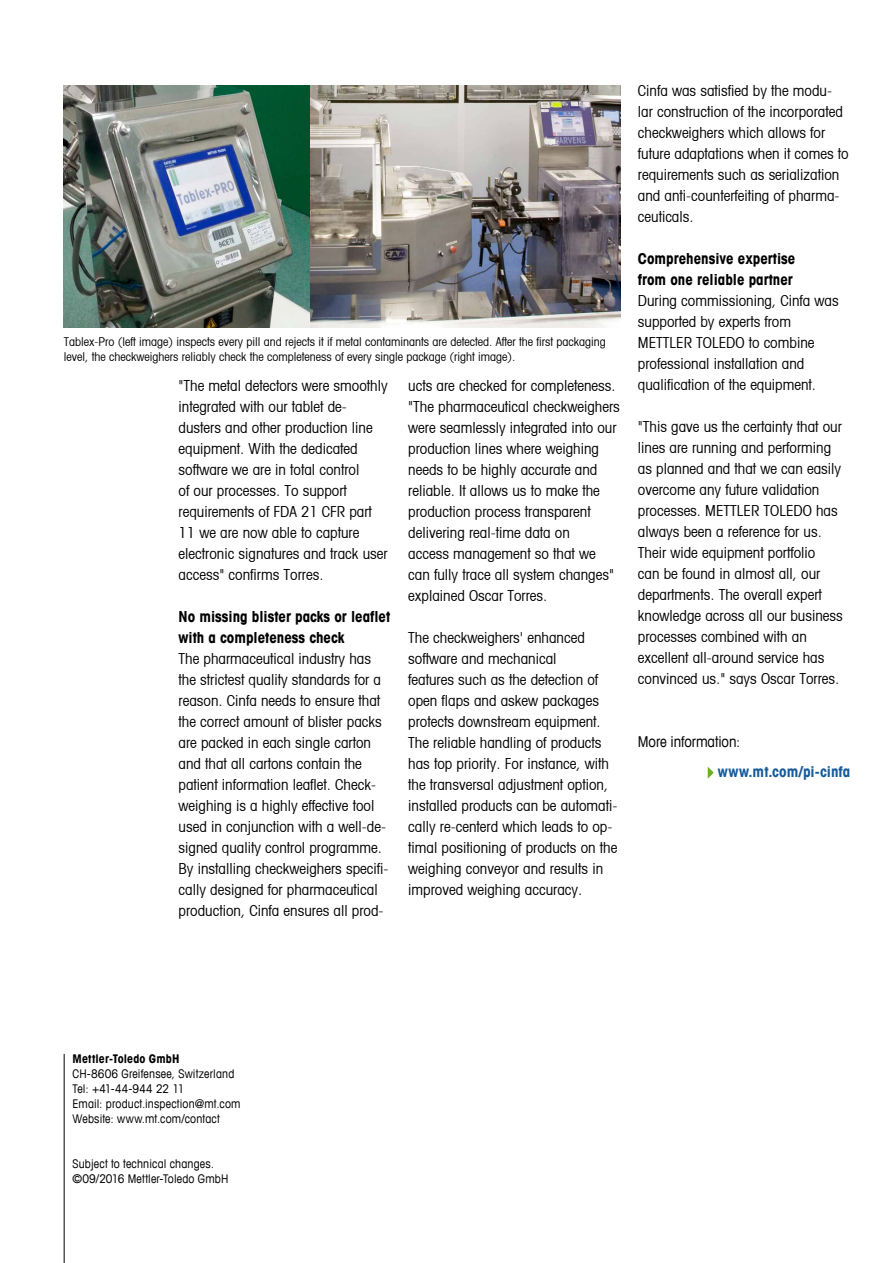
<style>
.page{position:relative;width:893px;height:1263px;background:#fff}
.page>*{position:absolute;margin:0;border:0;box-sizing:border-box;transform-origin:0 0}
.t1{font:condensed 15px/21px "Avant Garde";color:#000}
.t2{font:700 condensed 15px/21px "Avant Garde";color:#000}
.t3{font:700 condensed 15px "Avant Garde Com";letter-spacing:.005em;color:#165b9a}
.t4{font:condensed 15px "Avant Garde Com";letter-spacing:-.005em;color:#000}
.t5{font:condensed 12px/15px "Avant Garde";color:#000}
.t6{font:condensed 12px/15px "Avant Garde Com";letter-spacing:.015em;color:#000}
.t7{font:700 condensed 12px "Avant Garde Com";letter-spacing:.01em;color:#000}
</style>
<div class="page">
<hr style="left:64px;top:1054px;width:1px;height:209px;background:#000">
<svg style="left:708px;top:767px;width:6px;height:12px"></svg>
<img style="left:64px;top:85px;width:557px;height:242px">
<p class="t5" style="left:64px;top:334px;width:543px">Tablex-Pro (left image) inspects every pill and rejects it if metal contaminants are detected. After the first packaging level, the checkweighers reliably check the completeness of every single package (right image).</p>
<p class="t1" style="left:408px;top:374px;width:213px">ucts are checked for completeness. "The pharmaceutical checkweighers were seamlessly integrated into our production lines where weighing needs to be highly accurate and reliable. It allows us to make the production process transparent delivering real-time data on<br>access management so that we can fully trace all system changes" explained Oscar Torres.</p>
<p class="t1" style="left:408px;top:626px;width:211px">The checkweighers' enhanced software and mechanical<br>features such as the detection of open flaps and askew packages protects downstream equipment.<br>The reliable handling of products has top priority. For instance, with the transversal adjustment option, installed products can be automati&shy;cally re-centerd which leads to op&shy;timal positioning of products on the weighing conveyor and results in improved weighing accuracy.</p>
<p class="t1" style="left:179px;top:374px;width:211px">"The metal detectors were smoothly integrated with our tablet de&shy;dusters and other production line equipment. With the dedicated software we are in total control<br>of our processes. To support requirements of FDA 21 CFR part<br>11 we are now able to capture electronic signatures and track user access" confirms Torres.</p>
<p class="t2" style="left:179px;top:605px;width:213px">No missing blister packs or leaflet with a completeness check</p>
<p class="t1" style="left:179px;top:647px;width:211px">The pharmaceutical industry has the strictest quality standards for a reason. Cinfa needs to ensure that the correct amount of blister packs are packed in each single carton and that all cartons contain the patient information leaflet. Check&shy;weighing is a highly effective tool used in conjunction with a well-de&shy;signed quality control programme.<br>By installing checkweighers specifi&shy;cally designed for pharmaceutical production, Cinfa ensures all prod-</p>
<p class="t1" style="left:638px;top:80px;width:212px">Cinfa was satisfied by the modu&shy;lar construction of the incorporated checkweighers which allows for future adaptations when it comes to requirements such as serialization and anti-counterfeiting of pharma&shy;ceuticals.</p>
<p class="t2" style="left:638px;top:248px;width:159px">Comprehensive expertise from one reliable partner</p>
<p class="t1" style="left:638px;top:290px;width:202px">During commissioning, Cinfa was supported by experts from<br>METTLER TOLEDO to combine professional installation and qualification of the equipment.</p>
<p class="t1" style="left:638px;top:416px;width:206px">"This gave us the certainty that our lines are running and performing as planned and that we can easily overcome any future validation processes. METTLER TOLEDO has always been a reference for us.<br>Their wide equipment portfolio<br>can be found in almost all, our departments. The overall expert knowledge across all our business processes combined with an excellent all-around service has convinced us." says Oscar Torres.</p>
<p class="t4" style="left:638px;top:732px;width:104px">More information:</p>
<p class="t3" style="left:718px;top:762px;width:134px">www.mt.com/pi-cinfa</p>
<p class="t7" style="left:73px;top:1050px;width:108px">Mettler-Toledo GmbH</p>
<p class="t6" style="left:73px;top:1065px;width:169px">CH-8606 Greifensee, Switzerland<br>Tel: +41-44-944 22 11<br>Email: product.inspection@mt.com<br>Website: www.mt.com/contact</p>
<p class="t6" style="left:73px;top:1155px;width:157px">Subject to technical changes. ©09/2016 Mettler-Toledo GmbH</p>
</div>
